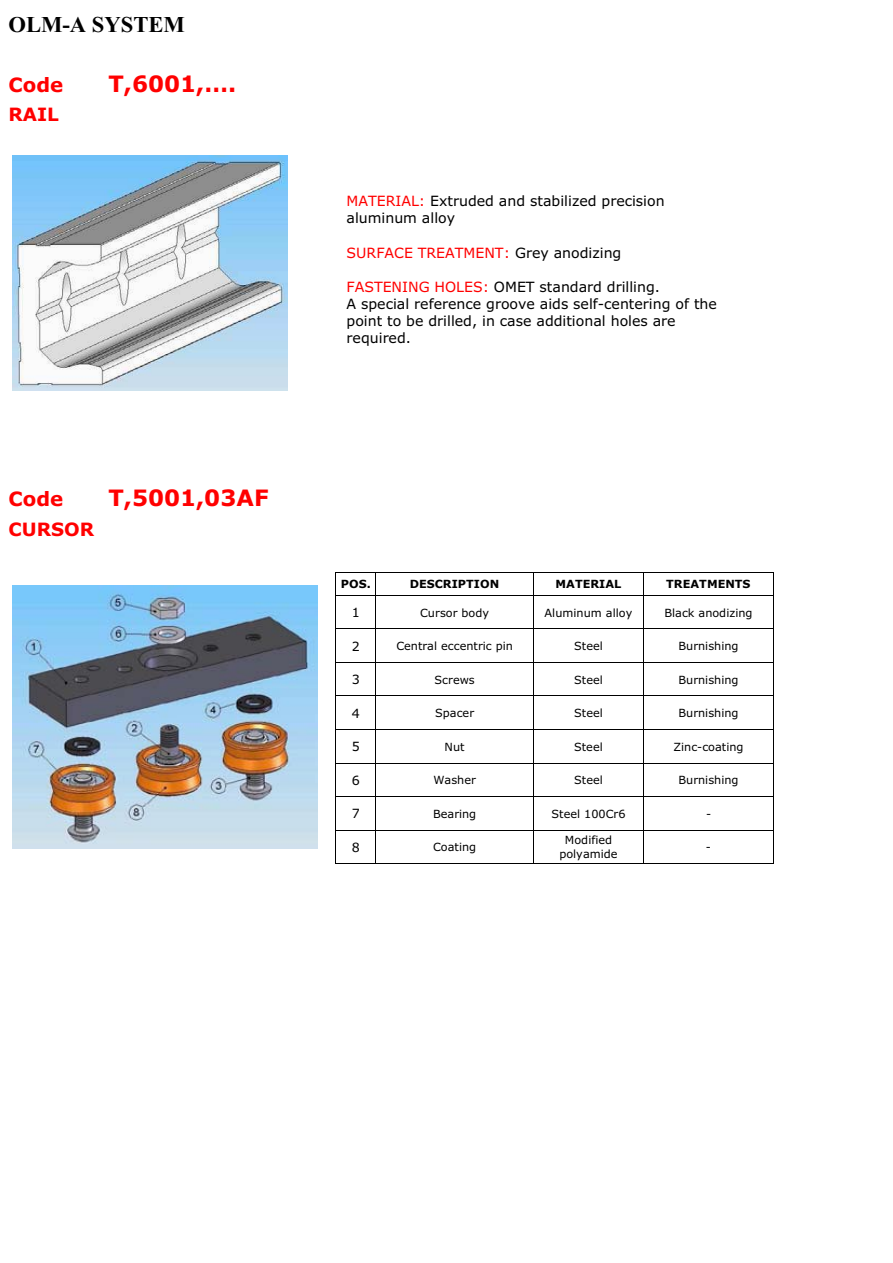
<style>
.page{position:relative;width:893px;height:1263px;background:#fff}
.page>*{position:absolute;margin:0;border:0;box-sizing:border-box;transform-origin:0 0}
.t1{font:700 22.65px "Verdana";color:#f00}
.t2{font:700 22.65px "Times New Roman";color:#000}
.t3{font:700 19.8px "Verdana";color:#f00}
.t4{font:700 18.3px "Verdana";color:#f00}
.t5{font:14.1px/17.1px "Verdana";color:#000}
.t6{font:14.1px "Verdana";color:#f00}
.t7{font:12.75px "Verdana";color:#000}
.t8{font:11.25px/13.8px "Verdana";color:#000;text-align:center}
.t9{font:700 11.25px "Verdana";color:#000}
.s1{color:#f00}
.s2{color:#000}
</style>
<div class="page">
<hr style="left:336px;top:572px;width:438px;height:1px;background:#000">
<svg style="left:533px;top:573px;width:1px;height:22px"></svg>
<svg style="left:643px;top:573px;width:1px;height:22px"></svg>
<svg style="left:773px;top:573px;width:1px;height:22px"></svg>
<hr style="left:336px;top:595px;width:438px;height:1px;background:#000">
<hr style="left:336px;top:596px;width:1px;height:32px;background:#000">
<hr style="left:376px;top:596px;width:1px;height:32px;background:#000">
<hr style="left:533px;top:596px;width:1px;height:32px;background:#000">
<hr style="left:643px;top:596px;width:1px;height:32px;background:#000">
<hr style="left:773px;top:596px;width:1px;height:32px;background:#000">
<hr style="left:336px;top:628px;width:438px;height:1px;background:#000">
<hr style="left:336px;top:629px;width:1px;height:33px;background:#000">
<hr style="left:376px;top:629px;width:1px;height:33px;background:#000">
<hr style="left:533px;top:629px;width:1px;height:33px;background:#000">
<hr style="left:643px;top:629px;width:1px;height:33px;background:#000">
<hr style="left:773px;top:629px;width:1px;height:33px;background:#000">
<hr style="left:336px;top:662px;width:438px;height:1px;background:#000">
<hr style="left:336px;top:663px;width:1px;height:33px;background:#000">
<hr style="left:376px;top:663px;width:1px;height:33px;background:#000">
<hr style="left:533px;top:663px;width:1px;height:33px;background:#000">
<hr style="left:643px;top:663px;width:1px;height:33px;background:#000">
<hr style="left:773px;top:663px;width:1px;height:33px;background:#000">
<hr style="left:336px;top:696px;width:438px;height:1px;background:#000">
<hr style="left:336px;top:696px;width:1px;height:33px;background:#000">
<hr style="left:376px;top:696px;width:1px;height:33px;background:#000">
<hr style="left:533px;top:696px;width:1px;height:33px;background:#000">
<hr style="left:643px;top:696px;width:1px;height:33px;background:#000">
<hr style="left:773px;top:696px;width:1px;height:33px;background:#000">
<hr style="left:336px;top:729px;width:438px;height:1px;background:#000">
<hr style="left:336px;top:730px;width:1px;height:33px;background:#000">
<hr style="left:376px;top:730px;width:1px;height:33px;background:#000">
<hr style="left:533px;top:730px;width:1px;height:33px;background:#000">
<hr style="left:643px;top:730px;width:1px;height:33px;background:#000">
<hr style="left:773px;top:730px;width:1px;height:33px;background:#000">
<hr style="left:336px;top:763px;width:438px;height:1px;background:#000">
<hr style="left:336px;top:763px;width:1px;height:33px;background:#000">
<hr style="left:376px;top:763px;width:1px;height:33px;background:#000">
<hr style="left:533px;top:763px;width:1px;height:33px;background:#000">
<hr style="left:643px;top:763px;width:1px;height:33px;background:#000">
<hr style="left:773px;top:763px;width:1px;height:33px;background:#000">
<hr style="left:336px;top:796px;width:438px;height:1px;background:#000">
<hr style="left:336px;top:797px;width:1px;height:33px;background:#000">
<hr style="left:376px;top:797px;width:1px;height:33px;background:#000">
<hr style="left:533px;top:797px;width:1px;height:33px;background:#000">
<hr style="left:643px;top:797px;width:1px;height:33px;background:#000">
<hr style="left:773px;top:797px;width:1px;height:33px;background:#000">
<hr style="left:336px;top:830px;width:438px;height:1px;background:#000">
<hr style="left:336px;top:830px;width:1px;height:34px;background:#000">
<hr style="left:336px;top:863px;width:40px;height:1px;background:#000">
<hr style="left:376px;top:830px;width:1px;height:34px;background:#000">
<hr style="left:376px;top:863px;width:157px;height:1px;background:#000">
<hr style="left:533px;top:830px;width:1px;height:34px;background:#000">
<hr style="left:534px;top:863px;width:109px;height:1px;background:#000">
<hr style="left:643px;top:830px;width:1px;height:34px;background:#000">
<hr style="left:644px;top:863px;width:129px;height:1px;background:#000">
<hr style="left:773px;top:830px;width:1px;height:34px;background:#000">
<img style="left:12px;top:156px;width:275px;height:234px">
<img style="left:12px;top:585px;width:305px;height:264px">
<h1 class="t2" style="left:9px;top:11px;width:178px">OLM-A SYSTEM</h1>
<h2 class="t3" style="left:9px;top:77px;width:56px">Code</h2>
<h1 class="t1" style="left:108px;top:74px;width:129px">T,6001,….</h1>
<h3 class="t4" style="left:9px;top:108px;width:52px">RAIL</h3>
<h2 class="t3" style="left:9px;top:491px;width:56px">Code</h2>
<h1 class="t1" style="left:108px;top:489px;width:162px">T,5001,03AF</h1>
<h3 class="t4" style="left:9px;top:522px;width:87px">CURSOR</h3>
<p class="t5" style="left:347px;top:194px;width:320px"><span class="s1">MATERIAL:</span> Extruded and stabilized precision aluminum alloy</p>
<p class="t6" style="left:347px;top:247px;width:276px">SURFACE TREATMENT: <span class="s2">Grey anodizing</span></p>
<p class="t5" style="left:347px;top:279px;width:372px"><span class="s1">FASTENING HOLES:</span> OMET standard drilling.<br>A special reference groove aids self-centering of the point to be drilled, in case additional holes are required.</p>
<p class="t9" style="left:341px;top:580px;width:31px">POS.</p>
<p class="t9" style="left:410px;top:580px;width:91px">DESCRIPTION</p>
<p class="t9" style="left:556px;top:580px;width:67px">MATERIAL</p>
<p class="t9" style="left:666px;top:580px;width:86px">TREATMENTS</p>
<p class="t7" style="left:352px;top:607px;width:10px">1</p>
<p class="t8" style="left:420px;top:607px;width:70px">Cursor body</p>
<p class="t8" style="left:545px;top:607px;width:89px">Aluminum alloy</p>
<p class="t8" style="left:664px;top:607px;width:90px">Black anodizing</p>
<p class="t7" style="left:352px;top:641px;width:10px">2</p>
<p class="t8" style="left:396px;top:640px;width:118px">Central eccentric pin</p>
<p class="t8" style="left:574px;top:640px;width:30px">Steel</p>
<p class="t8" style="left:678px;top:640px;width:62px">Burnishing</p>
<p class="t7" style="left:352px;top:674px;width:10px">3</p>
<p class="t8" style="left:434px;top:674px;width:42px">Screws</p>
<p class="t8" style="left:574px;top:674px;width:30px">Steel</p>
<p class="t8" style="left:678px;top:674px;width:62px">Burnishing</p>
<p class="t7" style="left:352px;top:708px;width:10px">4</p>
<p class="t8" style="left:435px;top:707px;width:40px">Spacer</p>
<p class="t8" style="left:574px;top:707px;width:30px">Steel</p>
<p class="t8" style="left:678px;top:707px;width:62px">Burnishing</p>
<p class="t7" style="left:352px;top:741px;width:10px">5</p>
<p class="t8" style="left:445px;top:741px;width:21px">Nut</p>
<p class="t8" style="left:574px;top:741px;width:30px">Steel</p>
<p class="t8" style="left:673px;top:741px;width:72px">Zinc-coating</p>
<p class="t7" style="left:352px;top:775px;width:10px">6</p>
<p class="t8" style="left:433px;top:774px;width:44px">Washer</p>
<p class="t8" style="left:574px;top:774px;width:30px">Steel</p>
<p class="t8" style="left:678px;top:774px;width:62px">Burnishing</p>
<p class="t7" style="left:352px;top:809px;width:10px">7</p>
<p class="t8" style="left:433px;top:808px;width:45px">Bearing</p>
<p class="t8" style="left:552px;top:808px;width:76px">Steel 100Cr6</p>
<p class="t8" style="left:706px;top:808px;width:7px">-</p>
<p class="t7" style="left:352px;top:842px;width:10px">8</p>
<p class="t8" style="left:433px;top:841px;width:45px">Coating</p>
<p class="t8" style="left:559px;top:834px;width:60px">Modified polyamide</p>
<p class="t8" style="left:706px;top:841px;width:7px">-</p>
</div>
